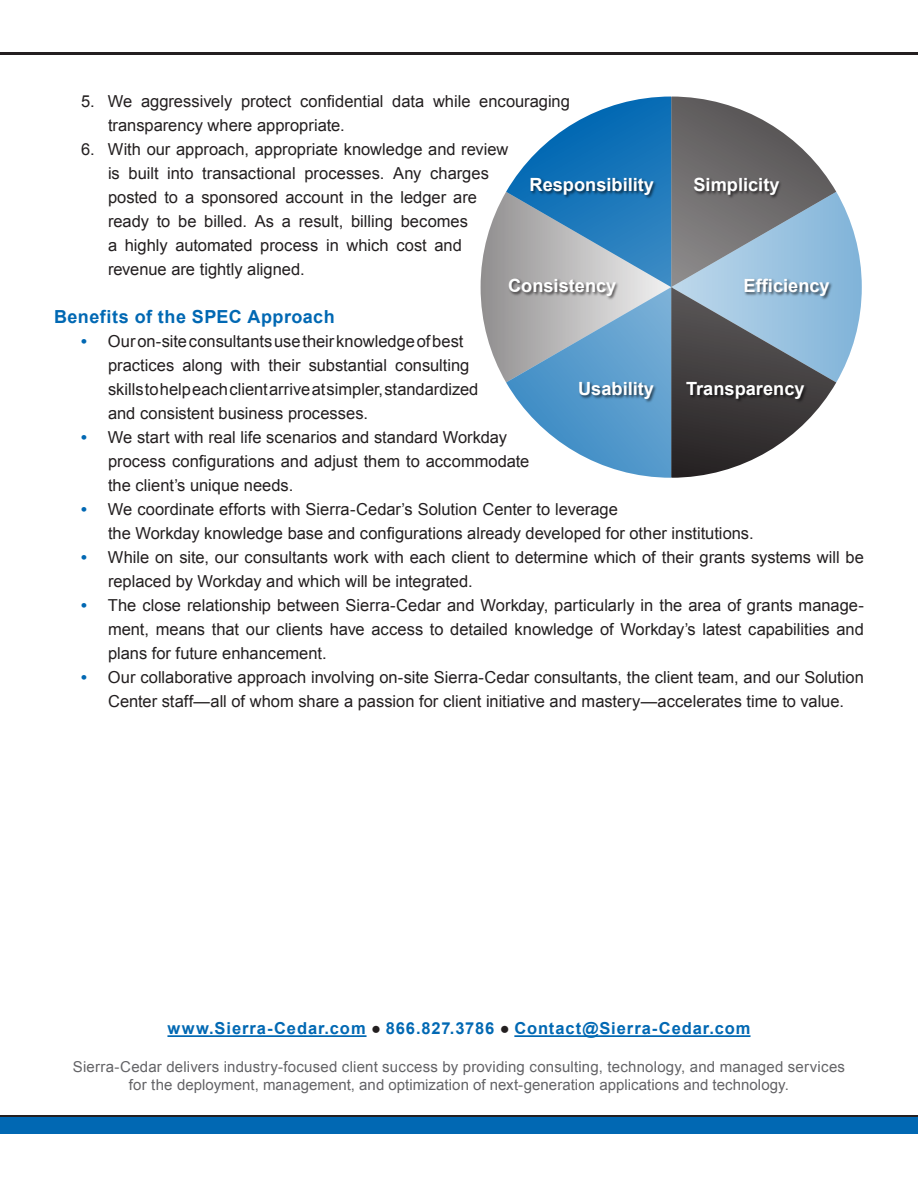
<style>
.page{position:relative;width:918px;height:1188px;background:#fff}
.page>*{position:absolute;margin:0;border:0;box-sizing:border-box;transform-origin:0 0}
.t1{font:700 18.15px "Arial";color:#fff}
.t2{font:700 18px "Arial";letter-spacing:.025em;color:#0168b3}
.t3{font:16.5px/24px "Arial";color:#231f20}
.t4{font:700 16.5px "Arial";letter-spacing:.055em;color:#0168b3}
.t5{font:15px/18px "Arial";letter-spacing:.01em;color:#636366;text-align:center}
.s1{font-weight:700;color:#0168b3}
.s2{color:#231f20}
</style>
<div class="page">
<hr style="left:0;top:1115px;width:918px;height:3px;background:#231f20">
<div style="left:0;top:1118px;width:918px;height:16px;background:#0168b3"></div>
<hr style="left:167px;top:1035px;width:200px;height:2px;background:#0168b3">
<hr style="left:514px;top:1035px;width:237px;height:2px;background:#0168b3">
<hr style="left:0;top:53px;width:918px;height:2px;background:#231f20">
<svg style="left:481px;top:97px;width:381px;height:381px"></svg>
<img style="left:527px;top:173px;width:133px;height:30px">
<img style="left:691px;top:173px;width:94px;height:30px">
<img style="left:742px;top:275px;width:93px;height:30px">
<img style="left:576px;top:377px;width:83px;height:30px">
<img style="left:684px;top:377px;width:126px;height:30px">
<img style="left:506px;top:275px;width:116px;height:30px">
<p class="t3" style="left:108px;top:89px;width:463px;text-indent:-27px">5. We aggressively protect confidential data while encouraging transparency where appropriate.</p>
<p class="t3" style="left:108px;top:137px;width:402px;text-indent:-27px">6. With our approach, appropriate knowledge and review is built into transactional processes. Any charges posted to a sponsored account in the ledger are ready to be billed. As a result, billing becomes<br>a highly automated process in which cost and revenue are tightly aligned.</p>
<p class="t2" style="left:54px;top:304px;width:282px">Benefits of the SPEC Approach</p>
<p class="t3" style="left:108px;top:329px;width:372px;text-indent:-27px"><span class="s1">•</span> Our on-site consultants use their knowledge of best practices along with their substantial consulting skills to help each client arrive at simpler, standardized and consistent business processes.</p>
<p class="t3" style="left:108px;top:425px;width:423px;text-indent:-27px"><span class="s1">•</span> We start with real life scenarios and standard Workday process configurations and adjust them to accommodate the client’s unique needs.</p>
<p class="t3" style="left:108px;top:497px;width:647px;text-indent:-27px"><span class="s1">•</span> We coordinate efforts with Sierra-Cedar’s Solution Center to leverage<br>the Workday knowledge base and configurations already developed for other institutions.</p>
<p class="t3" style="left:108px;top:545px;width:757px;text-indent:-27px"><span class="s1">•</span> While on site, our consultants work with each client to determine which of their grants systems will be replaced by Workday and which will be integrated.</p>
<p class="t3" style="left:108px;top:593px;width:757px;text-align:justify;text-indent:-27px"><span class="s1">•</span> The close relationship between Sierra-Cedar and Workday, particularly in the area of grants manage&shy;ment, means that our clients have access to detailed knowledge of Workday’s latest capabilities and plans for future enhancement.</p>
<p class="t3" style="left:81px;top:665px;width:784px;text-align:center"><span class="s1">•</span> Our collaborative approach involving on-site Sierra-Cedar consultants, the client team, and our Solution<br>Center staff—all of whom share a passion for client initiative and mastery—accelerates time to value.</p>
<p class="t1" style="left:530px;top:172px;width:126px">Responsibility</p>
<p class="t1" style="left:693px;top:172px;width:88px">Simplicity</p>
<p class="t1" style="left:508px;top:274px;width:110px">Consistency</p>
<p class="t1" style="left:744px;top:274px;width:88px">Efficiency</p>
<p class="t1" style="left:578px;top:377px;width:77px">Usability</p>
<p class="t1" style="left:686px;top:377px;width:120px">Transparency</p>
<p class="t4" style="left:167px;top:1018px;width:585px">www.Sierra-Cedar.com <span class="s2">●</span> 866.827.3786 <span class="s2">●</span> Contact@Sierra-Cedar.com</p>
<p class="t5" style="left:73px;top:1058px;width:774px">Sierra-Cedar delivers industry-focused client success by providing consulting, technology, and managed services for the deployment, management, and optimization of next-generation applications and technology.</p>
</div>
